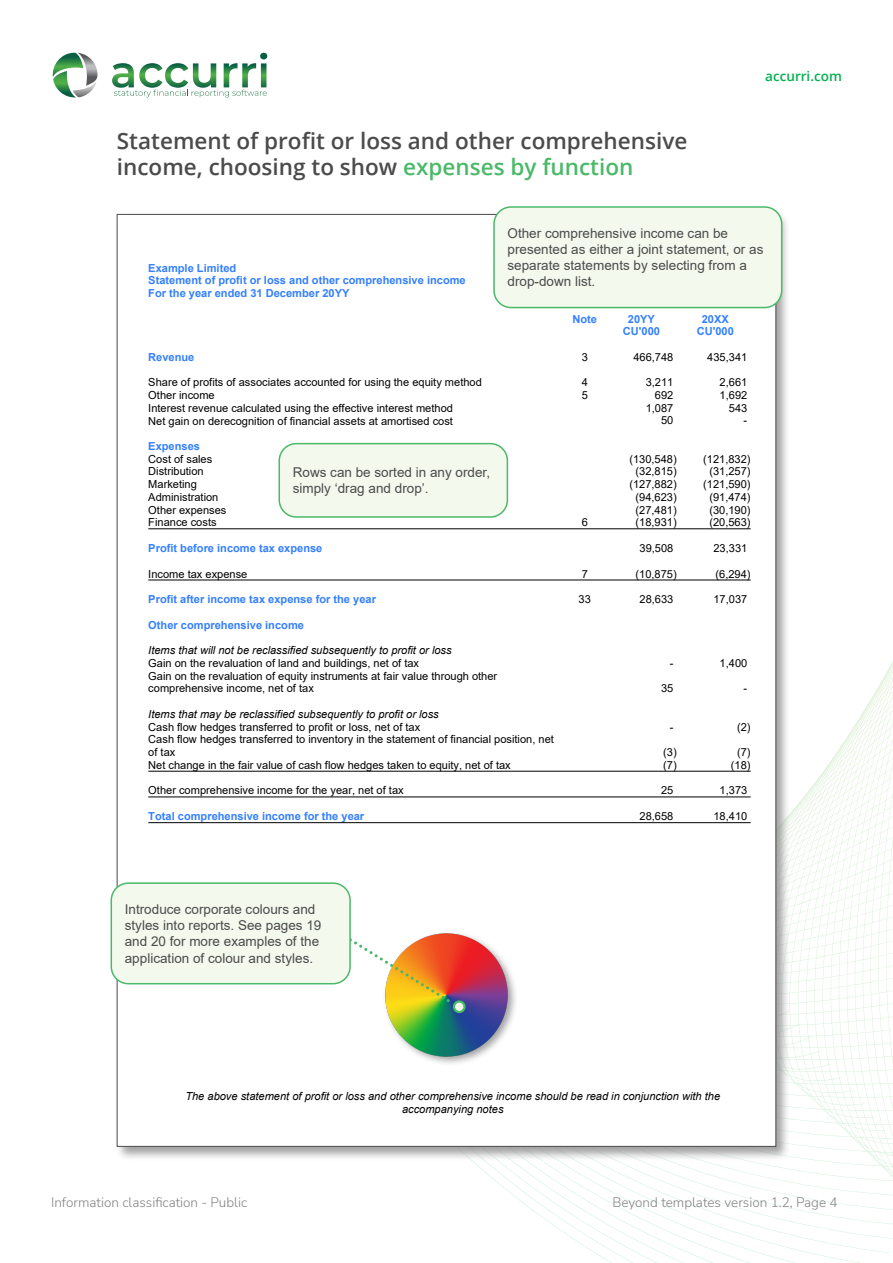
<style>
.page{position:relative;width:893px;height:1263px;background:#fff}
.page>*{position:absolute;margin:0;border:0;box-sizing:border-box;transform-origin:0 0}
.t1{font:600 22.5px/25.5px "Open Sans";color:#4b4b4b}
.t2{font:13.5px/16.2px "Arial";color:#4b4b4b}
.t3{font:300 13.5px "Nunito Sans";color:#828282}
.t4{font:600 13.5px "Open Sans";color:#05b152}
.t5{font:11.1px/12.8px "Arial";color:#000}
.t6{font:700 11.1px/12.8px "Arial";color:#337fff}
.t7{font:italic 11.1px/12.8px "Arial";color:#000;text-align:center}
.s1{color:#4ab969}
</style>
<div class="page">
<svg style="left:791px;top:805px;width:6px;height:315px"></svg>
<svg style="left:797px;top:796px;width:8px;height:338px"></svg>
<svg style="left:805px;top:784px;width:9px;height:363px"></svg>
<svg style="left:814px;top:772px;width:9px;height:403px"></svg>
<svg style="left:823px;top:762px;width:7px;height:427px"></svg>
<svg style="left:830px;top:751px;width:8px;height:453px"></svg>
<svg style="left:838px;top:739px;width:8px;height:480px"></svg>
<svg style="left:846px;top:661px;width:47px;height:602px"></svg>
<svg style="left:112px;top:53px;width:155px;height:44px"></svg>
<svg style="left:52px;top:53px;width:46px;height:45px"></svg>
<div style="left:115px;top:212px;width:676px;height:949px;background:#828282;opacity:.75"></div>
<div style="left:117px;top:214px;width:659px;height:932px;background:#fff"></div>
<hr style="left:148px;top:528px;width:603px;height:1px;background:#000">
<hr style="left:148px;top:580px;width:603px;height:1px;background:#000">
<hr style="left:148px;top:771px;width:603px;height:1px;background:#000">
<hr style="left:148px;top:797px;width:603px;height:1px;background:#000">
<hr style="left:148px;top:822px;width:603px;height:1px;background:#000">
<img style="left:386px;top:933px;width:130px;height:131px">
<div style="left:494px;top:207px;width:288px;height:101px;background:#f3f9ed;border-radius:17px"></div>
<div style="left:493px;top:206px;width:289px;height:102px;border:2px solid #4ab969;border-radius:17px"></div>
<svg style="left:341px;top:933px;width:116px;height:75px"></svg>
<svg style="left:454px;top:1001px;width:10px;height:11px"></svg>
<div style="left:453px;top:1000px;width:13px;height:13px;border:2px solid #4ab969;border-radius:50%"></div>
<div style="left:111px;top:883px;width:239px;height:101px;background:#f3f9ed;border-radius:17px"></div>
<div style="left:111px;top:882px;width:240px;height:102px;border:2px solid #4ab969;border-radius:17px"></div>
<div style="left:279px;top:444px;width:228px;height:73px;background:#f3f9ed;border-radius:17px"></div>
<div style="left:279px;top:443px;width:229px;height:75px;border:2px solid #4ab969;border-radius:17px"></div>
<h1 class="t1" style="left:117px;top:128px;width:572px">Statement of profit or loss and other comprehensive income, choosing to show <span class="s1">expenses by function</span></h1>
<p class="t4" style="left:765px;top:67px;width:78px">accurri.com</p>
<p class="t6" style="left:148px;top:262px;width:319px">Example Limited<br>Statement of profit or loss and other comprehensive income<br>For the year ended 31 December 20YY</p>
<p class="t6" style="left:148px;top:351px;width:48px">Revenue</p>
<p class="t5" style="left:148px;top:376px;width:335px">Share of profits of associates accounted for using the equity method Other income<br>Interest revenue calculated using the effective interest method<br>Net gain on derecognition of financial assets at amortised cost</p>
<p class="t6" style="left:148px;top:440px;width:53px">Expenses</p>
<p class="t5" style="left:148px;top:452px;width:80px">Cost of sales<br>Distribution<br>Marketing<br>Administration<br>Other expenses<br>Finance costs</p>
<p class="t2" style="left:293px;top:464px;width:199px">Rows can be sorted in any order, simply ‘drag and drop’.</p>
<p class="t2" style="left:507px;top:225px;width:257px">Other comprehensive income can be presented as either a joint statement, or as separate statements by selecting from a drop-down list.</p>
<p class="t6" style="left:572px;top:312px;width:26px">Note</p>
<p class="t6" style="left:628px;top:312px;width:29px">20YY</p>
<p class="t6" style="left:702px;top:312px;width:29px">20XX</p>
<p class="t6" style="left:623px;top:325px;width:39px">CU'000</p>
<p class="t6" style="left:697px;top:325px;width:39px">CU'000</p>
<p class="t5" style="left:582px;top:350px;width:8px">3</p>
<p class="t5" style="left:633px;top:350px;width:42px">466,748</p>
<p class="t5" style="left:707px;top:350px;width:42px">435,341</p>
<p class="t5" style="left:582px;top:376px;width:8px">4</p>
<p class="t5" style="left:646px;top:376px;width:29px">3,211</p>
<p class="t5" style="left:720px;top:376px;width:29px">2,661</p>
<p class="t5" style="left:582px;top:389px;width:8px">5</p>
<p class="t5" style="left:655px;top:389px;width:20px">692</p>
<p class="t5" style="left:720px;top:389px;width:29px">1,692</p>
<p class="t5" style="left:646px;top:401px;width:29px">1,087</p>
<p class="t5" style="left:729px;top:401px;width:20px">543</p>
<p class="t5" style="left:661px;top:414px;width:14px">50</p>
<p class="t5" style="left:744px;top:414px;width:5px">-</p>
<p class="t5" style="left:629px;top:452px;width:49px">(130,548)</p>
<p class="t5" style="left:703px;top:452px;width:49px">(121,832)</p>
<p class="t5" style="left:635px;top:465px;width:43px">(32,815)</p>
<p class="t5" style="left:709px;top:465px;width:43px">(31,257)</p>
<p class="t5" style="left:629px;top:478px;width:49px">(127,882)</p>
<p class="t5" style="left:703px;top:478px;width:49px">(121,590)</p>
<p class="t5" style="left:635px;top:490px;width:43px">(94,623)</p>
<p class="t5" style="left:709px;top:490px;width:43px">(91,474)</p>
<p class="t5" style="left:635px;top:503px;width:43px">(27,481)</p>
<p class="t5" style="left:709px;top:503px;width:43px">(30,190)</p>
<p class="t5" style="left:582px;top:516px;width:8px">6</p>
<p class="t5" style="left:635px;top:516px;width:43px">(18,931)</p>
<p class="t5" style="left:709px;top:516px;width:43px">(20,563)</p>
<p class="t6" style="left:148px;top:542px;width:176px">Profit before income tax expense</p>
<p class="t5" style="left:639px;top:542px;width:35px">39,508</p>
<p class="t5" style="left:713px;top:542px;width:35px">23,331</p>
<p class="t5" style="left:148px;top:567px;width:101px">Income tax expense</p>
<p class="t5" style="left:582px;top:567px;width:8px">7</p>
<p class="t5" style="left:635px;top:567px;width:43px">(10,875)</p>
<p class="t5" style="left:715px;top:567px;width:37px">(6,294)</p>
<p class="t6" style="left:148px;top:593px;width:229px">Profit after income tax expense for the year</p>
<p class="t5" style="left:579px;top:593px;width:14px">33</p>
<p class="t5" style="left:639px;top:593px;width:35px">28,633</p>
<p class="t5" style="left:713px;top:593px;width:35px">17,037</p>
<p class="t6" style="left:148px;top:618px;width:157px">Other comprehensive income</p>
<p class="t7" style="left:148px;top:644px;width:305px">Items that will not be reclassified subsequently to profit or loss</p>
<p class="t5" style="left:148px;top:656px;width:272px">Gain on the revaluation of land and buildings, net of tax</p>
<p class="t5" style="left:670px;top:656px;width:5px">-</p>
<p class="t5" style="left:720px;top:656px;width:29px">1,400</p>
<p class="t5" style="left:148px;top:669px;width:350px">Gain on the revaluation of equity instruments at fair value through other comprehensive income, net of tax</p>
<p class="t5" style="left:661px;top:682px;width:14px">35</p>
<p class="t5" style="left:744px;top:682px;width:5px">-</p>
<p class="t7" style="left:148px;top:708px;width:292px">Items that may be reclassified subsequently to profit or loss</p>
<p class="t5" style="left:148px;top:720px;width:273px">Cash flow hedges transferred to profit or loss, net of tax</p>
<p class="t5" style="left:670px;top:720px;width:5px">-</p>
<p class="t5" style="left:737px;top:720px;width:15px">(2)</p>
<p class="t5" style="left:148px;top:733px;width:407px">Cash flow hedges transferred to inventory in the statement of financial position, net of tax</p>
<p class="t5" style="left:663px;top:746px;width:15px">(3)</p>
<p class="t5" style="left:737px;top:746px;width:15px">(7)</p>
<p class="t5" style="left:148px;top:758px;width:364px">Net change in the fair value of cash flow hedges taken to equity, net of tax</p>
<p class="t5" style="left:663px;top:758px;width:15px">(7)</p>
<p class="t5" style="left:731px;top:758px;width:21px">(18)</p>
<p class="t5" style="left:148px;top:784px;width:257px">Other comprehensive income for the year, net of tax</p>
<p class="t5" style="left:661px;top:784px;width:14px">25</p>
<p class="t5" style="left:720px;top:784px;width:29px">1,373</p>
<p class="t6" style="left:148px;top:810px;width:217px">Total comprehensive income for the year</p>
<p class="t5" style="left:639px;top:810px;width:35px">28,658</p>
<p class="t5" style="left:713px;top:810px;width:35px">18,410</p>
<p class="t2" style="left:125px;top:901px;width:198px">Introduce corporate colours and styles into reports. See pages 19 and 20 for more examples of the application of colour and styles.</p>
<p class="t7" style="left:185px;top:1090px;width:536px">The above statement of profit or loss and other comprehensive income should be read in conjunction with the accompanying notes</p>
<p class="t3" style="left:51px;top:1193px;width:198px">Information classification - Public</p>
<p class="t3" style="left:612px;top:1193px;width:227px">Beyond templates version 1.2, Page 4</p>
</div>
